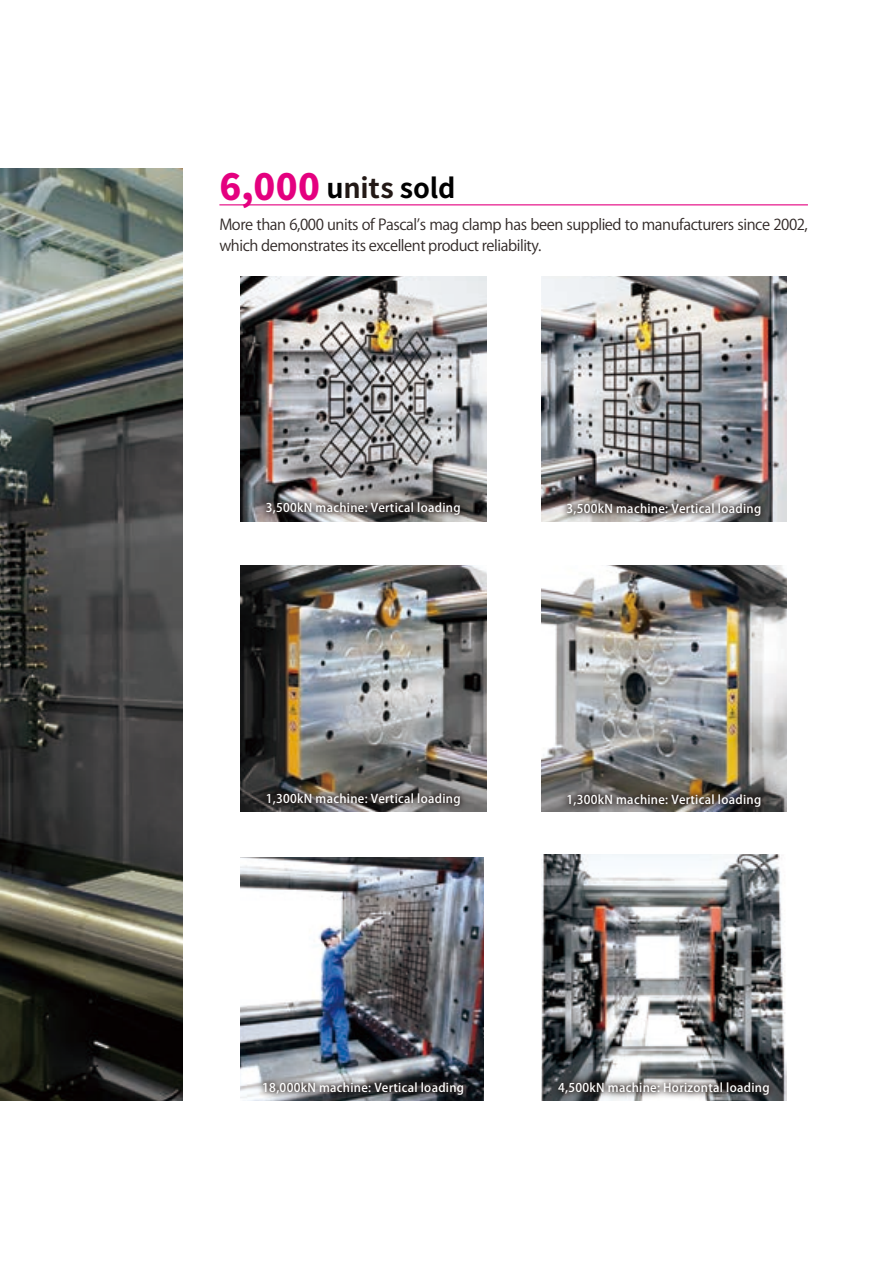
<style>
.page{position:relative;width:893px;height:1263px;background:#fff}
.page>*{position:absolute;margin:0;border:0;box-sizing:border-box;transform-origin:0 0}
.t1{font:800 36px "Source Han Sans JP";color:#e4007f}
.t2{font:15px/21px "Koz Go Pro";letter-spacing:-.03em;color:#302826}
.t3{font:500 12px "Koz Go Pr 6 N";letter-spacing:.025em;color:#fff}
.s1{font-weight:700;font-size:27px;color:#000}
.s2{font-weight:700;font-size:27px;color:#231916}
</style>
<div class="page">
<img style="left:0;top:168px;width:183px;height:932px">
<img style="left:241px;top:276px;width:245px;height:170px">
<img style="left:541px;top:276px;width:246px;height:172px">
<img style="left:241px;top:571px;width:245px;height:166px">
<img style="left:541px;top:573px;width:246px;height:165px">
<img style="left:241px;top:862px;width:243px;height:165px">
<img style="left:541px;top:863px;width:244px;height:164px">
<img style="left:240px;top:446px;width:247px;height:125px">
<img style="left:240px;top:737px;width:247px;height:125px">
<img style="left:240px;top:1027px;width:244px;height:74px">
<img style="left:541px;top:1027px;width:246px;height:74px">
<img style="left:541px;top:738px;width:246px;height:125px">
<img style="left:541px;top:448px;width:246px;height:125px">
<hr style="left:219px;top:204px;width:589px;height:1px;background:#e4007f">
<p class="t1" style="left:219px;top:167px;width:238px">6,000 <span class="s1">u</span><span class="s2">nits</span> <span class="s1">sold</span></p>
<p class="t2" style="left:219px;top:215px;width:590px">More than 6,000 units of Pascal’s mag clamp has been supplied to manufacturers since 2002, which demonstrates its excellent product reliability.</p>
<p class="t3" style="left:266px;top:501px;width:196px">3,500kN machine: Vertical loading</p>
<p class="t3" style="left:566px;top:502px;width:196px">3,500kN machine: Vertical loading</p>
<p class="t3" style="left:266px;top:791px;width:196px">1,300kN machine: Vertical loading</p>
<p class="t3" style="left:566px;top:793px;width:196px">1,300kN machine: Vertical loading</p>
<p class="t3" style="left:262px;top:1081px;width:203px">18,000kN machine: Vertical loading</p>
<p class="t3" style="left:558px;top:1081px;width:213px">4,500kN machine: Horizontal loading</p>
</div>
